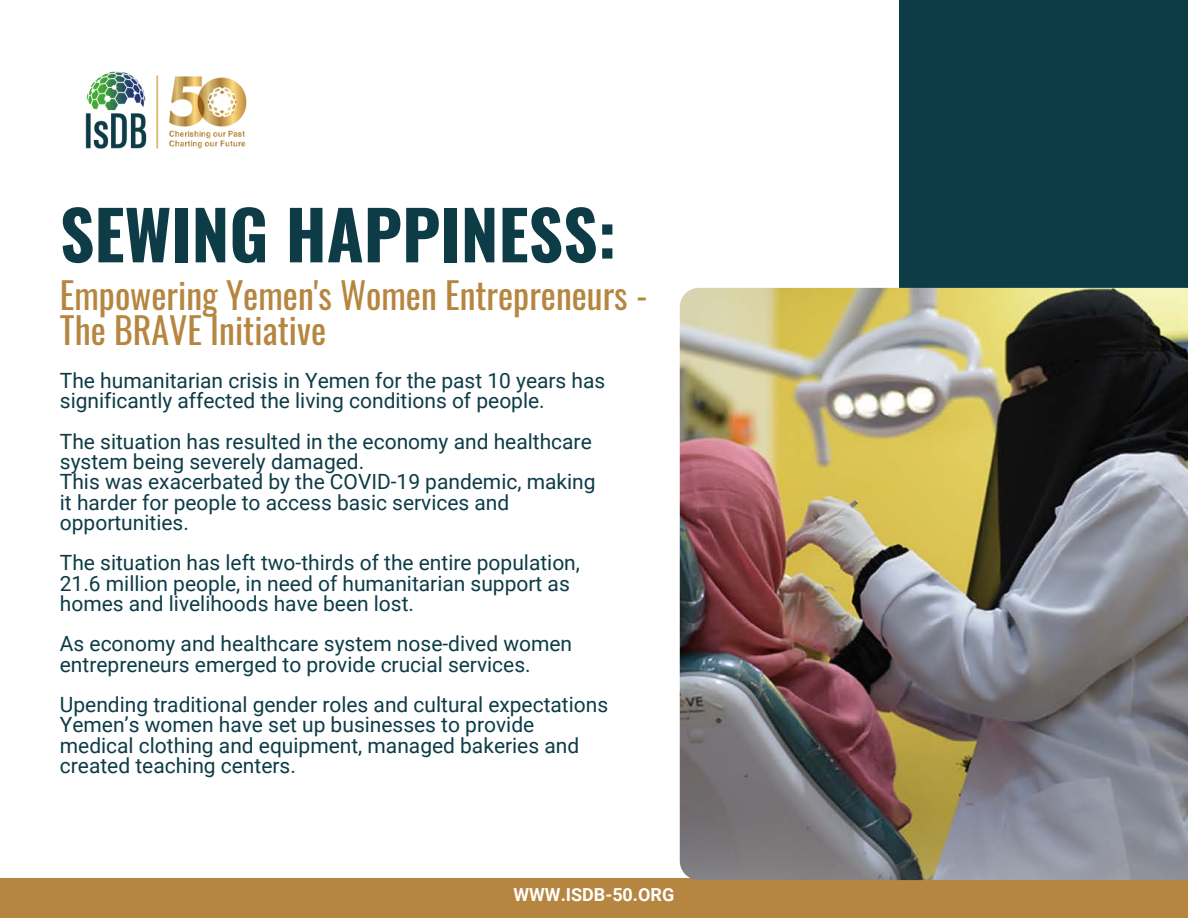
<style>
.page{position:relative;width:1188px;height:918px;background:#fff}
.page>*{position:absolute;margin:0;border:0;box-sizing:border-box;transform-origin:0 0}
.t1{font:700 67.2px "Oswald";color:#0d3c47}
.t2{font:36px/34.8px "Oswald";color:#b68641}
.t3{font:21px/20.2px "Roboto";color:#0d3c47}
.t4{font:700 18px "Roboto";color:#fff}
</style>
<div class="page">
<div style="left:899px;top:0;width:289px;height:918px;background:#0d3c47"></div>
<div style="left:0;top:878px;width:1188px;height:40px;background:#b68641"></div>
<img style="left:85px;top:71px;width:162px;height:78px">
<img style="left:680px;top:288px;width:508px;height:592px">
<h2 class="t1" style="left:60px;top:182px;width:558px">SEWING HAPPINESS:</h2>
<h3 class="t2" style="left:60px;top:276px;width:589px">Empowering Yemen's Women Entrepreneurs -<br>The BRAVE Initiative</h3>
<p class="t3" style="left:60px;top:371px;width:547px">The humanitarian crisis in Yemen for the past 10 years has significantly affected the living conditions of people.</p>
<h3 class="t3" style="left:60px;top:432px;width:537px">The situation has resulted in the economy and healthcare system being severely damaged.<br>This was exacerbated by the COVID-19 pandemic, making it harder for people to access basic services and opportunities.</h3>
<h3 class="t3" style="left:60px;top:553px;width:522px">The situation has left two-thirds of the entire population,<br>21.6 million people, in need of humanitarian support as homes and livelihoods have been lost.</h3>
<h3 class="t3" style="left:60px;top:634px;width:514px">As economy and healthcare system nose-dived women entrepreneurs emerged to provide crucial services.</h3>
<h3 class="t3" style="left:60px;top:695px;width:550px">Upending traditional gender roles and cultural expectations Yemen’s women have set up businesses to provide medical clothing and equipment, managed bakeries and created teaching centers.</h3>
<p class="t4" style="left:513px;top:885px;width:162px">WWW.ISDB-50.ORG</p>
</div>
